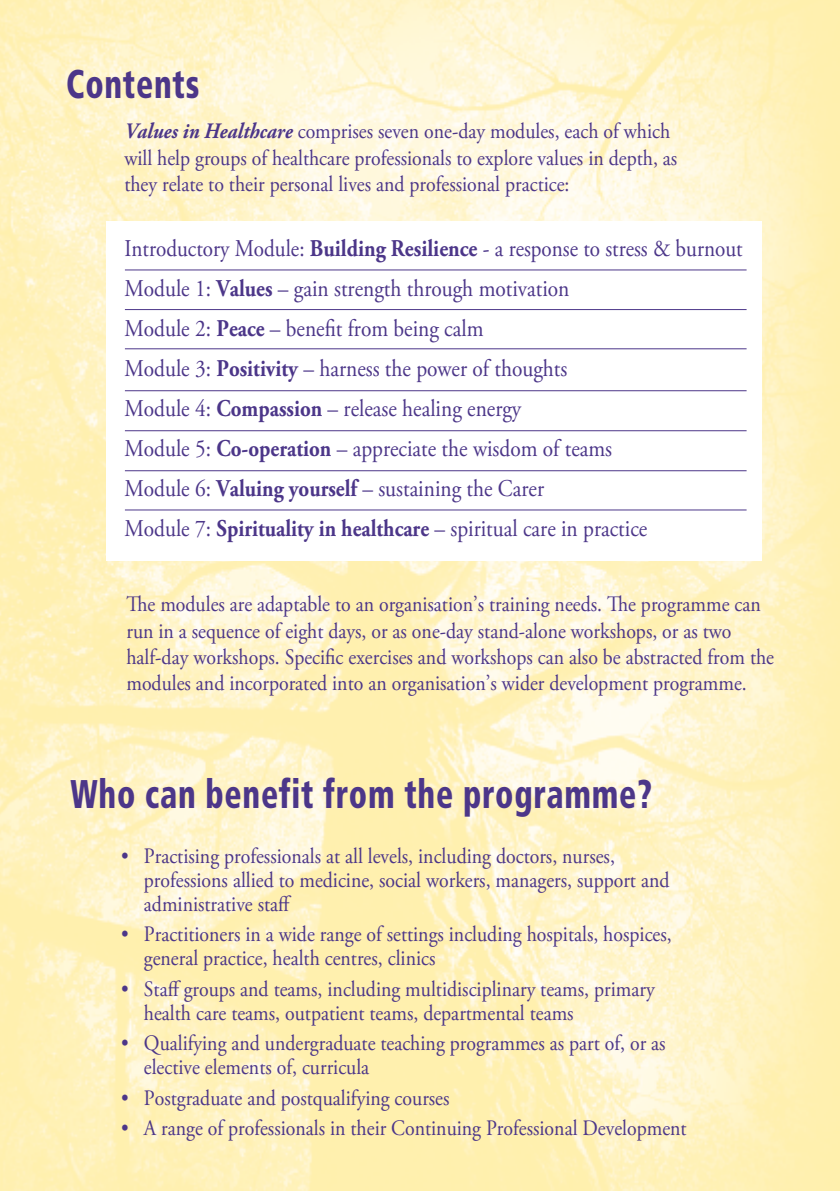
<style>
.page{position:relative;width:840px;height:1191px;background:#fff}
.page>*{position:absolute;margin:0;border:0;box-sizing:border-box;transform-origin:0 0}
.t1{font:900 condensed 40px "Frutiger";letter-spacing:.02em;color:#4c3689;scale:.8 1}
.t2{font:24px/40px "Adobe Garamond Pro";color:#4c3689;scale:.88 1}
.t3{font:22px/26.4px "Adobe Garamond Pro";color:#4c3689;scale:.9 1}
.s1{font-weight:700;font-style:italic}
.s2{font-weight:700}
</style>
<div class="page">
<img style="left:0;top:0;width:840px;height:1190px">
<div style="left:106px;top:221px;width:655px;height:340px;background:#fff"></div>
<hr style="left:125px;top:269px;width:621px;height:1px;background:#4c3689">
<hr style="left:125px;top:309px;width:621px;height:1px;background:#4c3689">
<hr style="left:125px;top:348px;width:621px;height:1px;background:#4c3689">
<hr style="left:125px;top:390px;width:621px;height:1px;background:#4c3689">
<hr style="left:125px;top:430px;width:621px;height:1px;background:#4c3689">
<hr style="left:125px;top:470px;width:621px;height:1px;background:#4c3689">
<hr style="left:125px;top:509px;width:621px;height:1px;background:#4c3689">
<h1 class="t1" style="left:66px;top:67px;width:168px">Contents</h1>
<p class="t3" style="left:124px;top:120px;width:616px"><span class="s1">Values in Healthcare</span> comprises seven one-day modules, each of which will help groups of healthcare professionals to explore values in depth, as they relate to their personal lives and professional practice:</p>
<p class="t2" style="left:124px;top:230px;width:704px">Introductory Module: <span class="s2">Building Resilience</span> - a response to stress &amp; burnout Module 1: <span class="s2">Values</span> – gain strength through motivation<br>Module 2: <span class="s2">Peace</span> – benefit from being calm<br>Module 3: <span class="s2">Positivity</span> – harness the power of thoughts<br>Module 4: <span class="s2">Compassion</span> – release healing energy<br>Module 5: <span class="s2">Co-operation</span> – appreciate the wisdom of teams<br>Module 6: <span class="s2">Valuing yourself</span> – sustaining the Carer<br>Module 7: <span class="s2">Spirituality in healthcare</span> – spiritual care in practice</p>
<p class="t3" style="left:126px;top:593px;width:721px">The modules are adaptable to an organisation’s training needs. The programme can run in a sequence of eight days, or as one-day stand-alone workshops, or as two half-day workshops. Specific exercises and workshops can also be abstracted from the modules and incorporated into an organisation’s wider development programme.</p>
<h1 class="t1" style="left:71px;top:778px;width:728px">Who can benefit from the programme?</h1>
<p class="t3" style="left:144px;top:846px;width:585px;line-height:24px;text-indent:-23px">• Practising professionals at all levels, including doctors, nurses, professions allied to medicine, social workers, managers, support and administrative staff</p>
<p class="t3" style="left:144px;top:924px;width:588px;line-height:24px;text-indent:-23px">• Practitioners in a wide range of settings including hospitals, hospices, general practice, health centres, clinics</p>
<p class="t3" style="left:144px;top:979px;width:569px;line-height:24px;text-indent:-23px">• Staff groups and teams, including multidisciplinary teams, primary health care teams, outpatient teams, departmental teams</p>
<p class="t3" style="left:144px;top:1033px;width:581px;line-height:24px;text-indent:-23px">• Qualifying and undergraduate teaching programmes as part of, or as elective elements of, curricula</p>
<p class="t3" style="left:121px;top:1086px;width:366px">• Postgraduate and postqualifying courses</p>
<p class="t3" style="left:121px;top:1117px;width:630px">• A range of professionals in their Continuing Professional Development</p>
</div>
